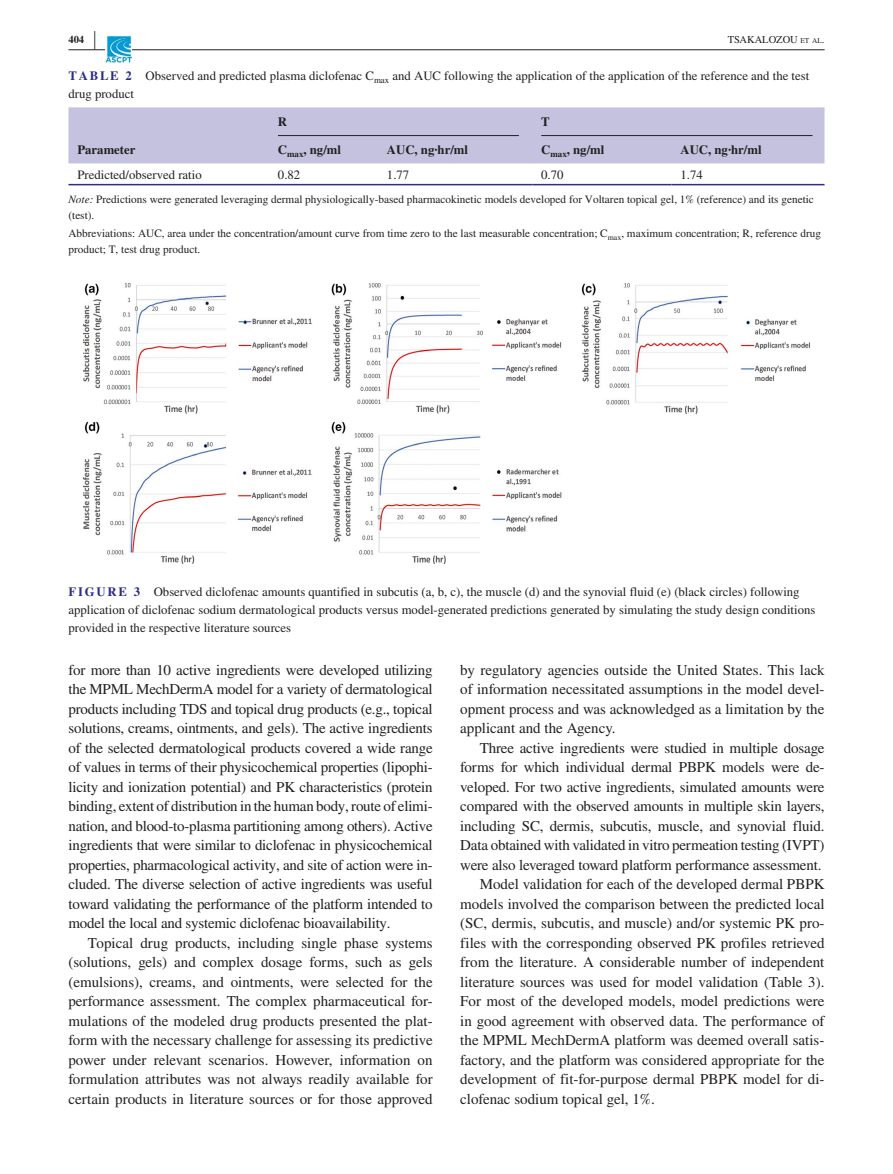
<style>
.page{position:relative;width:893px;height:1174px;background:#fff}
.page>*{position:absolute;margin:0;border:0;box-sizing:border-box;transform-origin:0 0}
.t1{font:700 25.95px "STIX";color:#231f20;scale:.36 1}
.t2{font:15px/19.5px "STIX";color:#231f20;text-align:justify}
.t3{font:12.75px/18px "STIX";color:#231f20}
.t4{font:700 12.75px "STIX";color:#231f20}
.t5{font:11.25px/15.8px "STIX";color:#231f20}
.t6{font:10.5px "STIX";color:#231f20}
.t7{font:700 10.5px "STIX";color:#231f20}
.s1{font-size:7.35px}
.s2{font-weight:700;color:#2c2d8c}
.s3{font-style:italic}
</style>
<div class="page">
<hr style="left:68px;top:49px;width:756px;height:1px;background:#231f20">
<img style="left:106px;top:37px;width:25px;height:25px">
<div style="left:68px;top:107px;width:756px;height:56px;background:#c4c2df"></div>
<hr style="left:68px;top:184px;width:201px;height:1px;background:#2c2d8c">
<hr style="left:269px;top:184px;width:109px;height:1px;background:#2c2d8c">
<hr style="left:378px;top:184px;width:154px;height:1px;background:#2c2d8c">
<hr style="left:532px;top:184px;width:140px;height:1px;background:#2c2d8c">
<hr style="left:672px;top:184px;width:152px;height:1px;background:#2c2d8c">
<hr style="left:278px;top:135px;width:241px;height:1px;background:#231f20">
<hr style="left:541px;top:135px;width:271px;height:1px;background:#231f20">
<img style="left:83px;top:283px;width:727px;height:281px">
<p class="t7" style="left:68px;top:33px;width:17px">404</p>
<h1 class="t1" style="left:94px;top:25px;width:7px">|</h1>
<p class="t6" style="left:728px;top:32px;width:98px">TSAKALOZOU <span class="s1">et al</span> .</p>
<p class="t3" style="left:68px;top:67px;width:742px"><span class="s2">TABLE 2</span> Observed and predicted plasma diclofenac C<sub>max</sub> and AUC following the application of the application of the reference and the test drug product</p>
<p class="t4" style="left:77px;top:142px;width:60px">Parameter</p>
<p class="t4" style="left:278px;top:114px;width:11px">R</p>
<p class="t4" style="left:541px;top:114px;width:10px">T</p>
<p class="t4" style="left:278px;top:142px;width:65px">C<sub>max</sub>, ng/ml</p>
<p class="t4" style="left:387px;top:142px;width:83px">AUC, ng·hr/ml</p>
<p class="t4" style="left:541px;top:142px;width:65px">C<sub>max</sub>, ng/ml</p>
<p class="t4" style="left:681px;top:142px;width:83px">AUC, ng·hr/ml</p>
<p class="t3" style="left:77px;top:166px;width:126px">Predicted/observed ratio</p>
<p class="t3" style="left:278px;top:166px;width:24px">0.82</p>
<p class="t3" style="left:387px;top:166px;width:24px">1.77</p>
<p class="t3" style="left:541px;top:166px;width:24px">0.70</p>
<p class="t3" style="left:681px;top:166px;width:24px">1.74</p>
<p class="t5" style="left:68px;top:192px;width:747px"><span class="s3">Note:</span> Predictions were generated leveraging dermal physiologically-based pharmacokinetic models developed for Voltaren topical gel, 1% (reference) and its genetic (test).</p>
<p class="t5" style="left:68px;top:226px;width:754px">Abbreviations: AUC, area under the concentration/amount curve from time zero to the last measurable concentration; C<sub>max</sub>, maximum concentration; R, reference drug product; T, test drug product.</p>
<p class="t3" style="left:68px;top:583px;width:748px"><span class="s2">FIGURE 3</span> Observed diclofenac amounts quantified in subcutis (a, b, c), the muscle (d) and the synovial fluid (e) (black circles) following application of diclofenac sodium dermatological products versus model-generated predictions generated by simulating the study design conditions provided in the respective literature sources</p>
<p class="t2" style="left:68px;top:661px;width:366px">for more than 10 active ingredients were developed utilizing the MPML MechDermA model for a variety of dermatological products including TDS and topical drug products (e.g., topical solutions, creams, ointments, and gels). The active ingredients of the selected dermatological products covered a wide range of values in terms of their physicochemical properties (lipophi&shy;licity and ionization potential) and PK characteristics (protein binding, extent of distribution in the human body, route of elimi&shy;nation, and blood-to-plasma partitioning among others). Active ingredients that were similar to diclofenac in physicochemical properties, pharmacological activity, and site of action were in&shy;cluded. The diverse selection of active ingredients was useful toward validating the performance of the platform intended to model the local and systemic diclofenac bioavailability.</p>
<p class="t2" style="left:68px;top:934px;width:366px;text-indent:20px">Topical drug products, including single phase systems (solutions, gels) and complex dosage forms, such as gels (emulsions), creams, and ointments, were selected for the performance assessment. The complex pharmaceutical for&shy;mulations of the modeled drug products presented the plat&shy;form with the necessary challenge for assessing its predictive power under relevant scenarios. However, information on formulation attributes was not always readily available for certain products in literature sources or for those approved</p>
<p class="t2" style="left:460px;top:661px;width:366px">by regulatory agencies outside the United States. This lack of information necessitated assumptions in the model devel&shy;opment process and was acknowledged as a limitation by the applicant and the Agency.</p>
<p class="t2" style="left:480px;top:739px;width:346px">Three active ingredients were studied in multiple dosage</p>
<p class="t2" style="left:460px;top:758px;width:366px">forms for which individual dermal PBPK models were de-</p>
<p class="t2" style="left:460px;top:778px;width:366px">veloped. For two active ingredients, simulated amounts were</p>
<p class="t2" style="left:460px;top:797px;width:366px">compared with the observed amounts in multiple skin layers,</p>
<p class="t2" style="left:460px;top:817px;width:366px">including SC, dermis, subcutis, muscle, and synovial fluid.</p>
<p class="t2" style="left:460px;top:836px;width:366px">Data obtained with validated in vitro permeation testing (IVPT)</p>
<p class="t2" style="left:460px;top:856px;width:363px">were also leveraged toward platform performance assessment.</p>
<p class="t2" style="left:480px;top:875px;width:346px">Model validation for each of the developed dermal PBPK</p>
<p class="t2" style="left:460px;top:895px;width:366px">models involved the comparison between the predicted local</p>
<p class="t2" style="left:460px;top:914px;width:366px">(SC, dermis, subcutis, and muscle) and/or systemic PK pro-</p>
<p class="t2" style="left:460px;top:934px;width:366px">files with the corresponding observed PK profiles retrieved</p>
<p class="t2" style="left:460px;top:953px;width:366px">from the literature. A considerable number of independent</p>
<p class="t2" style="left:460px;top:973px;width:366px">literature sources was used for model validation (Table 3).</p>
<p class="t2" style="left:460px;top:992px;width:366px">For most of the developed models, model predictions were</p>
<p class="t2" style="left:460px;top:1012px;width:366px">in good agreement with observed data. The performance of</p>
<p class="t2" style="left:460px;top:1031px;width:366px">the MPML MechDermA platform was deemed overall satis-</p>
<p class="t2" style="left:460px;top:1051px;width:366px">factory, and the platform was considered appropriate for the</p>
<p class="t2" style="left:460px;top:1070px;width:366px">development of fit-for-purpose dermal PBPK model for di-</p>
<p class="t2" style="left:460px;top:1090px;width:196px">clofenac sodium topical gel, 1%.</p>
</div>
